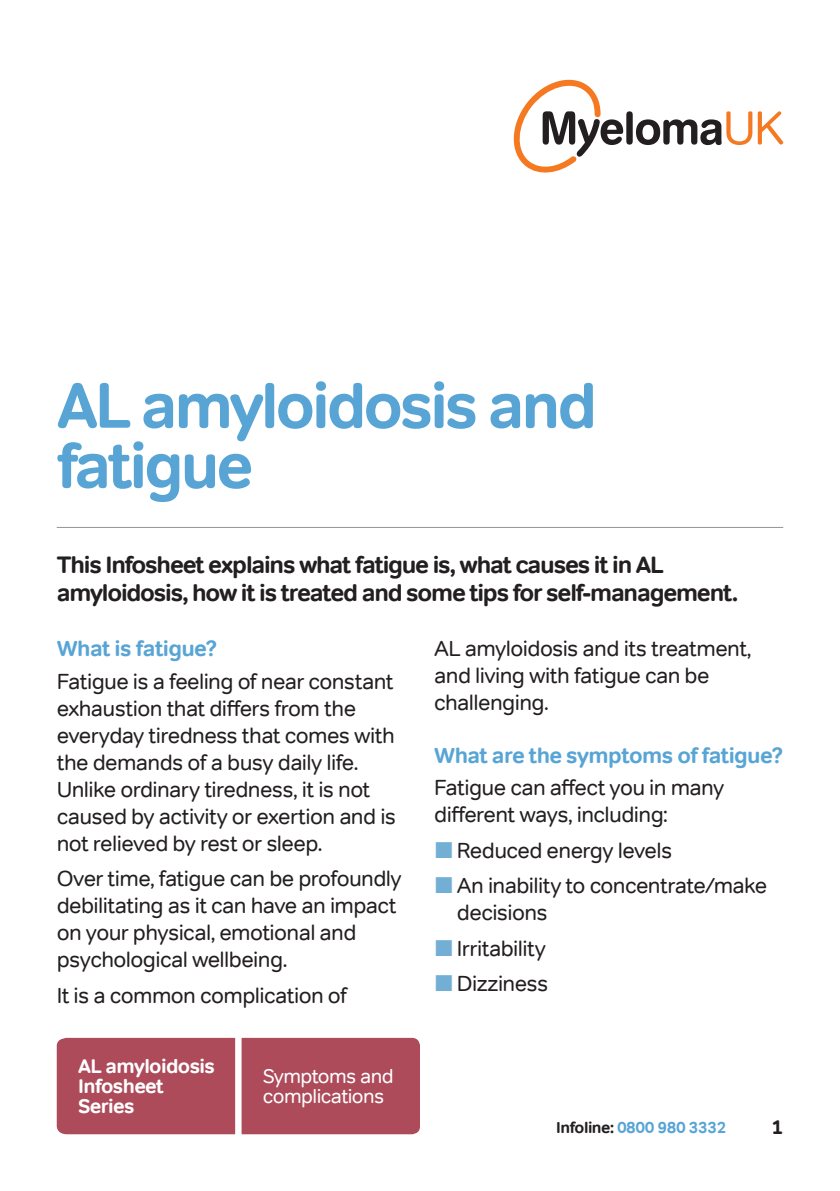
<style>
.page{position:relative;width:840px;height:1191px;background:#fff}
.page>*{position:absolute;margin:0;border:0;box-sizing:border-box;transform-origin:0 0}
.Font_cover_title{font:700 64px/60px "Tondo";letter-spacing:-.05em;color:#58a5d5}
.Intro_black{font:700 24px/28px "Tondo";letter-spacing:-.05em;color:#231f20}
.Body_copy{font:22px/27px "Tondo";letter-spacing:-.03em;color:#231f20}
.Sub_1_blue{font:700 22px "Tondo";letter-spacing:-.025em;color:#58a5d5}
.t1{font:700 20px/20px "Tondo";letter-spacing:-.03em;color:#fff}
.Infoguide_series_nam{font:20px/20px "Tondo";letter-spacing:-.03em;color:#fff}
.t2{font:700 20px "Tondo";color:#231f20}
.t3{font:700 16px "Tondo";letter-spacing:-.03em;color:#58a5d5}
.s1{color:#231f20}
</style>
<div class="page">
<svg style="left:513px;top:79px;width:109px;height:94px"></svg>
<div style="left:626px;top:111px;width:6px;height:34px;background:#231f20;border-radius:3px"></div>
<svg style="left:636px;top:111px;width:146px;height:34px"></svg>
<div style="left:241px;top:1037px;width:179px;height:97px;background:#ad4b5b"></div>
<div style="left:57px;top:1037px;width:178px;height:97px;background:#ad4b5b"></div>
<hr style="left:57px;top:527px;width:725px;height:1px;background:#939598">
<p class="Font_cover_title" style="left:57px;top:376px;width:541px">AL amyloidosis and fatigue</p>
<p class="Intro_black" style="left:57px;top:550px;width:682px">This Infosheet explains what fatigue is, what causes it in AL amyloidosis, how it is treated and some tips for self-management.</p>
<p class="Sub_1_blue" style="left:57px;top:635px;width:162px">What is fatigue?</p>
<p class="Body_copy" style="left:57px;top:667px;width:341px">Fatigue is a feeling of near constant exhaustion that differs from the everyday tiredness that comes with the demands of a busy daily life.<br>Unlike ordinary tiredness, it is not caused by activity or exertion and is not relieved by rest or sleep.</p>
<p class="Body_copy" style="left:57px;top:865px;width:346px">Over time, fatigue can be profoundly debilitating as it can have an impact on your physical, emotional and psychological wellbeing.</p>
<p class="Body_copy" style="left:57px;top:981px;width:291px">It is a common complication of</p>
<p class="Body_copy" style="left:434px;top:635px;width:318px">AL amyloidosis and its treatment, and living with fatigue can be challenging.</p>
<p class="Sub_1_blue" style="left:434px;top:741px;width:350px">What are the symptoms of fatigue?</p>
<p class="Body_copy" style="left:434px;top:774px;width:291px">Fatigue can affect you in many different ways, including:</p>
<p class="Body_copy" style="left:456px;top:836px;width:217px">Reduced energy levels</p>
<p class="Body_copy" style="left:456px;top:872px;width:312px">An inability to concentrate/make decisions</p>
<p class="Body_copy" style="left:456px;top:934px;width:90px">Irritability</p>
<p class="Body_copy" style="left:456px;top:970px;width:93px">Dizziness</p>
<p class="t1" style="left:78px;top:1056px;width:138px">AL amyloidosis<br>Infosheet<br>Series</p>
<p class="Infoguide_series_nam" style="left:263px;top:1066px;width:132px">Symptoms and complications</p>
<p class="t3" style="left:556px;top:1117px;width:172px"><span class="s1">Infoline:</span> 0800 980 3332</p>
<p class="t2" style="left:770px;top:1115px;width:14px">1</p>
</div>
